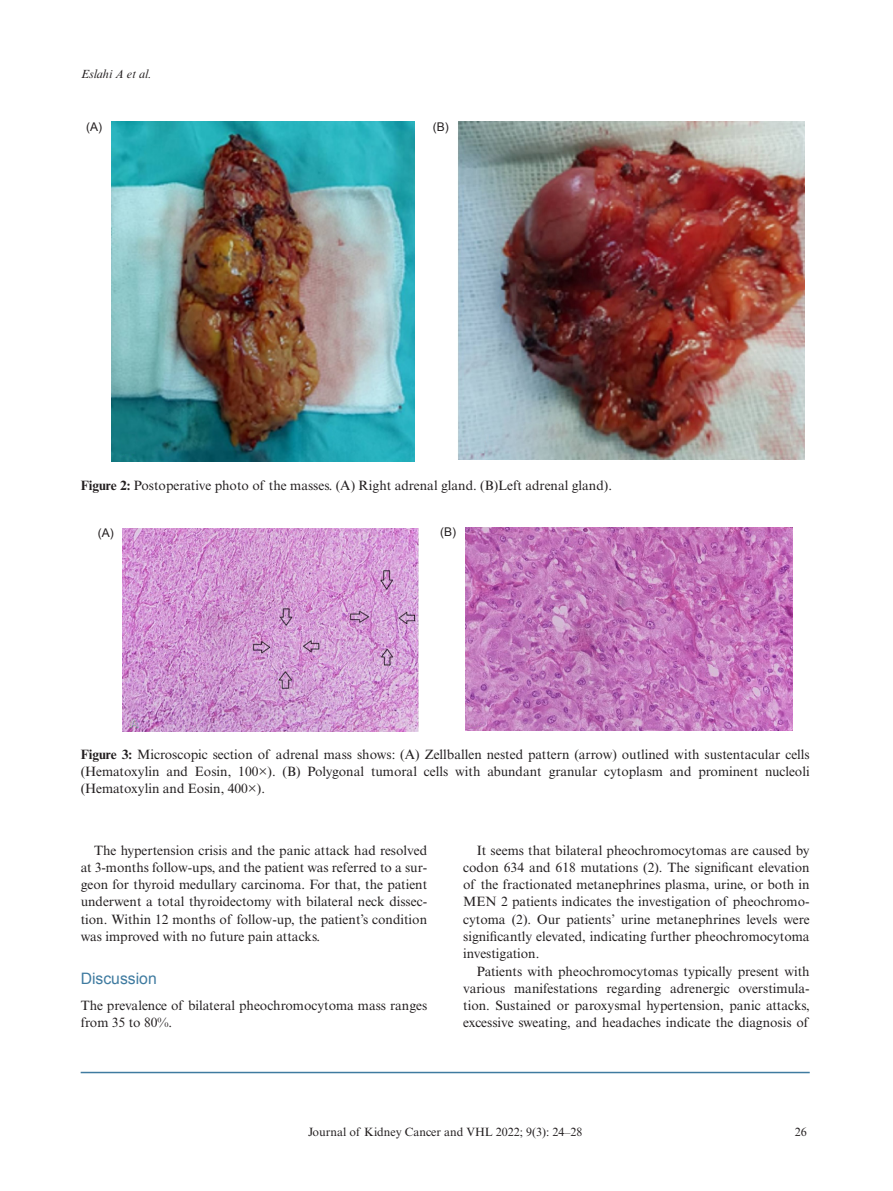
<style>
.page{position:relative;width:893px;height:1191px;background:#fff}
.page>*{position:absolute;margin:0;border:0;box-sizing:border-box;transform-origin:0 0}
.t1{font:15.75px "Arial";color:#3f7ba0}
.TXI{font:13.5px/17.2px "Times New Roman MT Std";color:#231f20;text-align:justify}
.FGC{font:13.5px/17.2px "Times New Roman MT Std";color:#231f20;text-align:justify}
.TX{font:13.5px/17.2px "Times New Roman MT Std";color:#231f20}
.t2{font:12px "Times New Roman MT Std";color:#231f20}
.t3{font:italic 12px "Times New Roman MT Std";color:#231f20}
.t4{font:12px "Arial";color:#231f20}
.s1{font-weight:700}
</style>
<div class="page">
<hr style="left:81px;top:1071px;width:729px;height:2px;background:#3f7ba0">
<img style="left:111px;top:122px;width:303px;height:339px">
<img style="left:458px;top:122px;width:346px;height:338px">
<img style="left:123px;top:528px;width:295px;height:203px">
<img style="left:465px;top:527px;width:328px;height:203px">
<p class="t3" style="left:81px;top:67px;width:72px">Eslahi A et al.</p>
<p class="t4" style="left:86px;top:119px;width:17px">(A)</p>
<p class="t4" style="left:433px;top:119px;width:17px">(B)</p>
<p class="FGC" style="left:81px;top:477px;width:533px"><span class="s1">Figure 2:</span> Postoperative photo of the masses. (A) Right adrenal gland. (B)Left adrenal gland).</p>
<p class="t4" style="left:98px;top:525px;width:17px">(A)</p>
<p class="t4" style="left:440px;top:524px;width:17px">(B)</p>
<p class="FGC" style="left:81px;top:745px;width:731px"><span class="s1">Figure 3:</span> Microscopic section of adrenal mass shows: (A) Zellballen nested pattern (arrow) outlined with sustentacular cells (Hematoxylin and Eosin, 100×). (B) Polygonal tumoral cells with abundant granular cytoplasm and prominent nucleoli (Hematoxylin and Eosin, 400×).</p>
<p class="TXI" style="left:81px;top:841px;width:348px;text-indent:14px">The hypertension crisis and the panic attack had resolved at 3-months follow-ups, and the patient was referred to a sur&shy;geon for thyroid medullary carcinoma. For that, the patient underwent a total thyroidectomy with bilateral neck dissec&shy;tion. Within 12 months of follow-up, the patient’s condition was improved with no future pain attacks.</p>
<h1 class="t1" style="left:81px;top:968px;width:78px">Discussion</h1>
<p class="TX" style="left:81px;top:996px;width:348px">The prevalence of bilateral pheochromocytoma mass ranges from 35 to 80%.</p>
<p class="TXI" style="left:463px;top:841px;width:348px;text-indent:14px">It seems that bilateral pheochromocytomas are caused by codon 634 and 618 mutations (2). The significant elevation of the fractionated metanephrines plasma, urine, or both in MEN 2 patients indicates the investigation of pheochromo&shy;cytoma (2). Our patients’ urine metanephrines levels were significantly elevated, indicating further pheochromocytoma investigation.</p>
<p class="TXI" style="left:463px;top:962px;width:348px;text-indent:14px">Patients with pheochromocytomas typically present with various manifestations regarding adrenergic overstimula&shy;tion. Sustained or paroxysmal hypertension, panic attacks, excessive sweating, and headaches indicate the diagnosis of</p>
<p class="t2" style="left:308px;top:1124px;width:276px">Journal of Kidney Cancer and VHL 2022; 9(3): 24–28</p>
<p class="t2" style="left:795px;top:1124px;width:13px">26</p>
</div>
